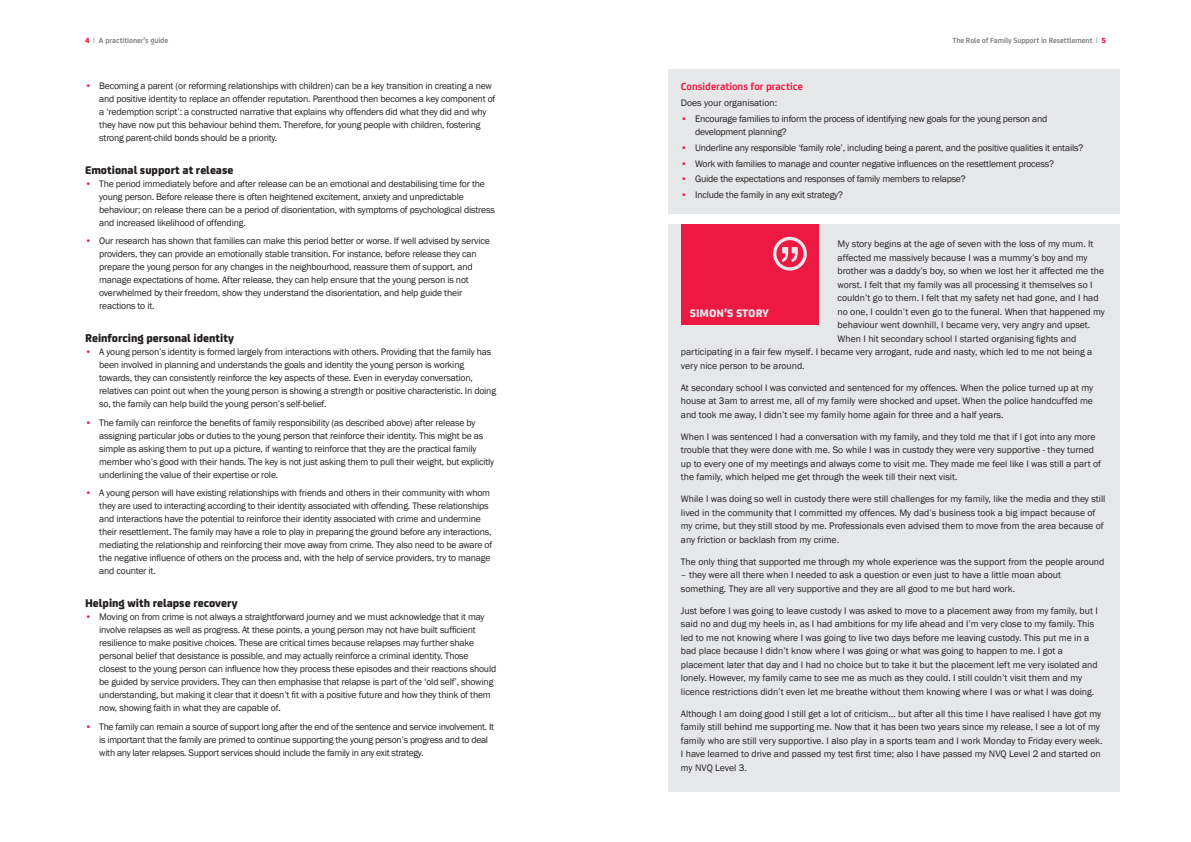
<style>
.page{position:relative;width:1191px;height:842px;background:#fff}
.page>*{position:absolute;margin:0;border:0;box-sizing:border-box;transform-origin:0 0}
.t1{font:800 12px "FS Joey";color:#231f20}
.t2{font:800 11.7px "FS Joey";color:#e4e5e7}
.t3{font:700 11px "FS Joey";color:#ed1943}
.t4{font:9.7px/13px "Franklin Gothic";letter-spacing:-.02em;color:#231f20}
.t5{font:9.7px/13.5px "Franklin Gothic";color:#231f20}
.t6{font:700 8px "FS Joey";letter-spacing:-.01em;color:#808285}
.s1{font-weight:800;color:#ed1943}
.s2{font-family:"Times";font-weight:400}
.s3{color:#ed1943}
</style>
<div class="page">
<div style="left:668px;top:224px;width:451px;height:567px;background:#e6e7e9"></div>
<div style="left:681px;top:224px;width:138px;height:101px;background:#ed1943"></div>
<div style="left:773px;top:237px;width:34px;height:34px;border:3px solid #e6e7e9;border-radius:50%"></div>
<svg style="left:782px;top:247px;width:15px;height:15px"></svg>
<div style="left:668px;top:69px;width:451px;height:145px;background:#e6e7e9"></div>
<p class="t6" style="left:85px;top:34px;width:85px"><span class="s1">4</span> <span class="s2">|</span> A practitioner's guide</p>
<p class="t6" style="left:952px;top:34px;width:155px">The Role of Family Support in Resettlement <span class="s2">|</span> <span class="s1">5</span></p>
<p class="t4" style="left:99px;top:79px;width:398px;text-indent:-14px"><span class="s3">•</span> Becoming a parent (or reforming relationships with children) can be a key transition in creating a new and positive identity to replace an offender reputation. Parenthood then becomes a key component of a ‘redemption script’: a constructed narrative that explains why offenders did what they did and why they have now put this behaviour behind them. Therefore, for young people with children, fostering strong parent-child bonds should be a priority.</p>
<p class="t1" style="left:85px;top:160px;width:150px">Emotional support at release</p>
<p class="t4" style="left:99px;top:177px;width:397px;text-indent:-14px"><span class="s3">•</span> The period immediately before and after release can be an emotional and destabilising time for the young person. Before release there is often heightened excitement, anxiety and unpredictable behaviour; on release there can be a period of disorientation, with symptoms of psychological distress and increased likelihood of offending.</p>
<p class="t4" style="left:99px;top:235px;width:392px;text-indent:-14px"><span class="s3">•</span> Our research has shown that families can make this period better or worse. If well advised by service providers, they can provide an emotionally stable transition. For instance, before release they can prepare the young person for any changes in the neighbourhood, reassure them of support, and manage expectations of home. After release, they can help ensure that the young person is not overwhelmed by their freedom, show they understand the disorientation, and help guide their reactions to it.</p>
<p class="t1" style="left:85px;top:329px;width:150px">Reinforcing personal identity</p>
<p class="t4" style="left:99px;top:345px;width:398px;text-indent:-14px"><span class="s3">•</span> A young person’s identity is formed largely from interactions with others. Providing that the family has been involved in planning and understands the goals and identity the young person is working towards, they can consistently reinforce the key aspects of these. Even in everyday conversation, relatives can point out when the young person is showing a strength or positive characteristic. In doing so, the family can help build the young person’s self-belief.</p>
<p class="t4" style="left:99px;top:416px;width:396px;text-indent:-14px"><span class="s3">•</span> The family can reinforce the benefits of family responsibility (as described above) after release by assigning particular jobs or duties to the young person that reinforce their identity. This might be as simple as asking them to put up a picture, if wanting to reinforce that they are the practical family member who’s good with their hands. The key is not just asking them to pull their weight, but explicitly underlining the value of their expertise or role.</p>
<p class="t4" style="left:99px;top:487px;width:394px;text-indent:-14px"><span class="s3">•</span> A young person will have existing relationships with friends and others in their community with whom they are used to interacting according to their identity associated with offending. These relationships and interactions have the potential to reinforce their identity associated with crime and undermine their resettlement. The family may have a role to play in preparing the ground before any interactions, mediating the relationship and reinforcing their move away from crime. They also need to be aware of the negative influence of others on the process and, with the help of service providers, try to manage and counter it.</p>
<p class="t1" style="left:85px;top:594px;width:154px">Helping with relapse recovery</p>
<p class="t4" style="left:99px;top:610px;width:398px;text-indent:-14px"><span class="s3">•</span> Moving on from crime is not always a straightforward journey and we must acknowledge that it may involve relapses as well as progress. At these points, a young person may not have built sufficient resilience to make positive choices. These are critical times because relapses may further shake personal belief that desistance is possible, and may actually reinforce a criminal identity. Those closest to the young person can influence how they process these episodes and their reactions should be guided by service providers. They can then emphasise that relapse is part of the ‘old self’, showing understanding, but making it clear that it doesn’t fit with a positive future and how they think of them now, showing faith in what they are capable of.</p>
<p class="t4" style="left:99px;top:720px;width:396px;text-indent:-14px"><span class="s3">•</span> The family can remain a source of support long after the end of the sentence and service involvement. It is important that the family are primed to continue supporting the young person’s progress and to deal with any later relapses. Support services should include the family in any exit strategy.</p>
<p class="t3" style="left:681px;top:78px;width:123px">Considerations for practice</p>
<p class="t5" style="left:681px;top:96px;width:98px">Does your organisation:</p>
<p class="t4" style="left:695px;top:112px;width:354px;text-indent:-14px"><span class="s3">•</span> Encourage families to inform the process of identifying new goals for the young person and development planning?</p>
<p class="t4" style="left:681px;top:141px;width:404px"><span class="s3">•</span> Underline any responsible ‘family role’, including being a parent, and the positive qualities it entails?</p>
<p class="t4" style="left:681px;top:157px;width:374px"><span class="s3">•</span> Work with families to manage and counter negative influences on the resettlement process?</p>
<p class="t4" style="left:681px;top:173px;width:286px"><span class="s3">•</span> Guide the expectations and responses of family members to relapse?</p>
<p class="t4" style="left:681px;top:189px;width:164px"><span class="s3">•</span> Include the family in any exit strategy?</p>
<p class="t5" style="left:837px;top:237px;width:257px">My story begins at the age of seven with the loss of my mum. It</p>
<p class="t5" style="left:837px;top:251px;width:251px">affected me massively because I was a mummy’s boy and my</p>
<p class="t5" style="left:837px;top:264px;width:268px">brother was a daddy’s boy, so when we lost her it affected me the</p>
<p class="t5" style="left:837px;top:278px;width:256px">worst. I felt that my family was all processing it themselves so I</p>
<p class="t5" style="left:837px;top:291px;width:262px">couldn’t go to them. I felt that my safety net had gone, and I had</p>
<p class="t5" style="left:837px;top:305px;width:269px">no one, I couldn’t even go to the funeral. When that happened my</p>
<p class="t5" style="left:837px;top:318px;width:254px">behaviour went downhill, I became very, very angry and upset.</p>
<p class="t5" style="left:837px;top:332px;width:240px">When I hit secondary school I started organising fights and</p>
<p class="t5" style="left:681px;top:345px;width:413px">participating in a fair few myself. I became very arrogant, rude and nasty, which led to me not being a</p>
<p class="t5" style="left:681px;top:359px;width:125px">very nice person to be around.</p>
<p class="t4" style="left:681px;top:381px;width:414px;line-height:13.5px;text-align:justify">At secondary school I was convicted and sentenced for my offences. When the police turned up at my house at 3am to arrest me, all of my family were shocked and upset. When the police handcuffed me and took me away, I didn’t see my family home again for three and a half years.</p>
<p class="t5" style="left:681px;top:430px;width:421px">When I was sentenced I had a conversation with my family, and they told me that if I got into any more trouble that they were done with me. So while I was in custody they were very supportive - they turned up to every one of my meetings and always come to visit me. They made me feel like I was still a part of the family, which helped me get through the week till their next visit.</p>
<p class="t5" style="left:681px;top:492px;width:426px">While I was doing so well in custody there were still challenges for my family, like the media and they still lived in the community that I committed my offences. My dad’s business took a big impact because of my crime, but they still stood by me. Professionals even advised them to move from the area because of any friction or backlash from my crime.</p>
<p class="t5" style="left:681px;top:555px;width:425px">The only thing that supported me through my whole experience was the support from the people around</p>
<p class="t5" style="left:681px;top:568px;width:381px">– they were all there when I needed to ask a question or even just to have a little moan about something. They are all very supportive and they are all good to me but hard work.</p>
<p class="t5" style="left:681px;top:604px;width:418px">Just before I was going to leave custody I was asked to move to a placement away from my family, but I said no and dug my heels in, as I had ambitions for my life ahead and I’m very close to my family. This led to me not knowing where I was going to live two days before me leaving custody. This put me in a bad place because I didn’t know where I was going or what was going to happen to me. I got a placement later that day and I had no choice but to take it but the placement left me very isolated and lonely. However, my family came to see me as much as they could. I still couldn’t visit them and my licence restrictions didn’t even let me breathe without them knowing where I was or what I was doing.</p>
<p class="t5" style="left:681px;top:707px;width:423px">Although I am doing good I still get a lot of criticism… but after all this time I have realised I have got my family still behind me supporting me. Now that it has been two years since my release, I see a lot of my family who are still very supportive. I also play in a sports team and I work Monday to Friday every week.<br>I have learned to drive and passed my test first time; also I have passed my NVQ Level 2 and started on my NVQ Level 3.</p>
<p class="t2" style="left:690px;top:304px;width:80px">SIMON’S STORY</p>
</div>
